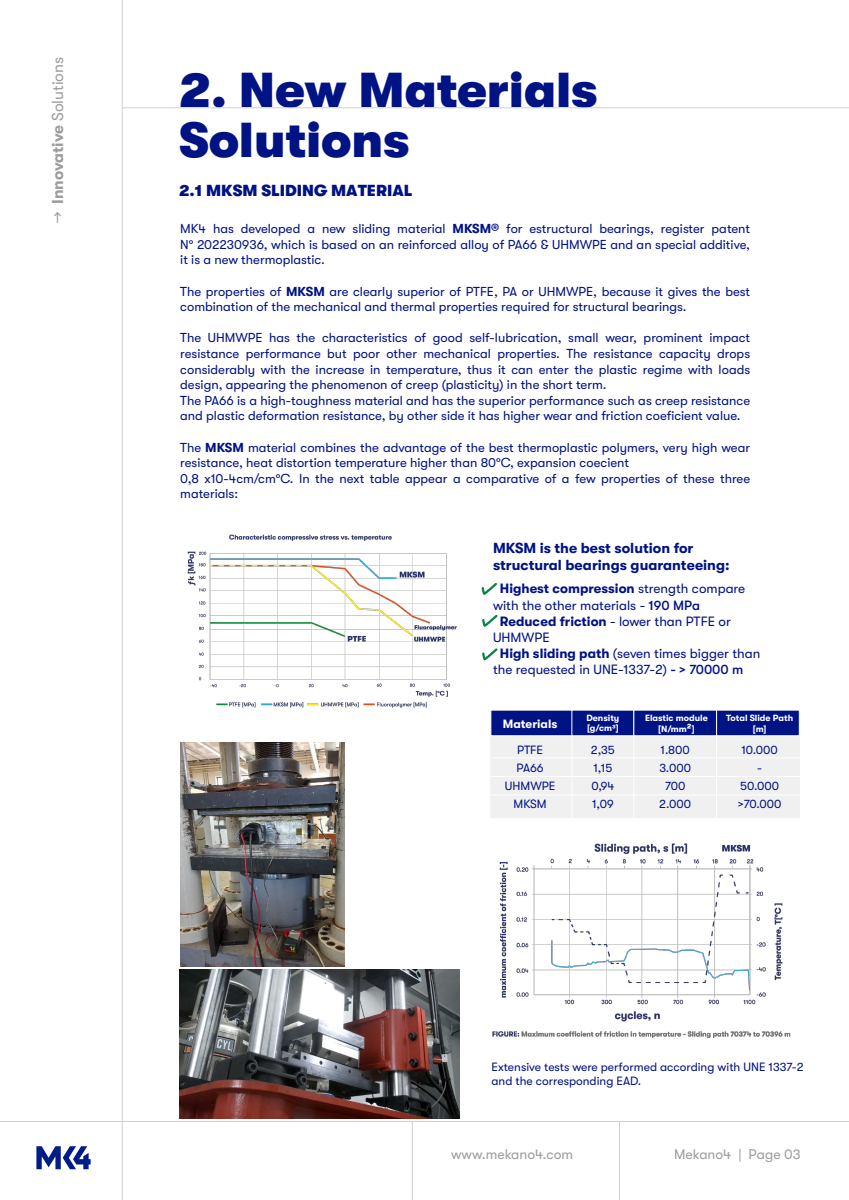
<style>
.page{position:relative;width:849px;height:1200px;background:#fff}
.page>*{position:absolute;margin:0;border:0;box-sizing:border-box;transform-origin:0 0}
.t1{font:900 49px/50px "GT Walsheim Pro";color:#001385}
.t2{font:900 16px "GT Walsheim Pro";color:#001385}
.t3{font:15.8px "GT Walsheim Pro";color:#9d9d9d}
.t4{font:700 14.5px/17.4px "GT Walsheim Pro";color:#001385}
.t5{font:14px "GT Walsheim Pro";color:#9d9d9d}
.t6{font:13.5px "GT Walsheim Pro";color:#001385}
.t7{font:700 13.5px "GT Walsheim Pro";color:#001385}
.t8{font:13px/15.6px "GT Walsheim Pro";color:#001385}
.t9{font:12px/18px "GT Walsheim Pro";color:#001385;text-align:center}
.t10{font:700 12px "GT Walsheim Pro";color:#fff}
.t11{font:700 9px/11px "GT Walsheim Pro";color:#fff;text-align:center}
.s1{font-weight:700}
.s2{font-weight:400}
.s3{font-weight:500}
.s4{font-size:12px}
</style>
<div class="page">
<hr style="left:122px;top:0;width:1px;height:1200px;background:#d0d0d0">
<hr style="left:619px;top:1122px;width:1px;height:78px;background:#d0d0d0">
<hr style="left:412px;top:1122px;width:1px;height:78px;background:#d0d0d0">
<hr style="left:0;top:1121px;width:848px;height:1px;background:#d0d0d0">
<svg style="left:36px;top:1146px;width:55px;height:23px"></svg>
<div style="left:490px;top:736px;width:309px;height:82px;background:#f0f0f0"></div>
<div style="left:490px;top:710px;width:87px;height:26px;background:#001385;border:1px solid #fff"></div>
<div style="left:571px;top:710px;width:63px;height:26px;background:#001385;border:1px solid #fff"></div>
<div style="left:633px;top:710px;width:83px;height:26px;background:#001385;border:1px solid #fff"></div>
<div style="left:716px;top:710px;width:83px;height:26px;background:#001385;border:1px solid #fff"></div>
<hr style="left:571px;top:736px;width:1px;height:82px;background:#fff">
<hr style="left:633px;top:736px;width:1px;height:82px;background:#fff">
<hr style="left:716px;top:736px;width:1px;height:82px;background:#fff">
<hr style="left:491px;top:758px;width:308px;height:1px;background:#fff">
<hr style="left:491px;top:776px;width:308px;height:1px;background:#fff">
<hr style="left:491px;top:795px;width:308px;height:1px;background:#fff">
<img style="left:180px;top:743px;width:164px;height:224px">
<img style="left:179px;top:970px;width:280px;height:149px">
<hr style="left:122px;top:108px;width:726px;height:1px;background:#d0d0d0">
<svg style="left:481px;top:583px;width:16px;height:12px"></svg>
<svg style="left:482px;top:615px;width:15px;height:12px"></svg>
<svg style="left:482px;top:648px;width:15px;height:12px"></svg>
<img style="left:492px;top:843px;width:299px;height:195px">
<img style="left:187px;top:534px;width:270px;height:174px">
<p class="t3" style="left:49px;top:223px;width:168px;rotate:-90deg">→ <span class="s1">Innovative</span> Solutions</p>
<h1 class="t1" style="left:179px;top:65px;width:420px">2. New Materials<br>Solutions</h1>
<p class="t2" style="left:179px;top:181px;width:235px">2.1 MKSM SLIDING MATERIAL</p>
<p class="t8" style="left:180px;top:221px;width:571px;text-align:justify">MK4 has developed a new sliding material <span class="s1">MKSM®</span> for estructural bearings, register patent Nº 202230936, which is based on an reinforced alloy of PA66 &amp; UHMWPE and an special additive, it is a new thermoplastic.</p>
<p class="t8" style="left:180px;top:283px;width:571px">The properties of <span class="s1">MKSM</span> are clearly superior of PTFE, PA or UHMWPE, because it gives the best combination of the mechanical and thermal properties required for structural bearings.</p>
<p class="t8" style="left:180px;top:330px;width:571px">The UHMWPE has the characteristics of good self-lubrication, small wear, prominent impact resistance performance but poor other mechanical properties. The resistance capacity drops considerably with the increase in temperature, thus it can enter the plastic regime with loads design, appearing the phenomenon of creep (plasticity) in the short term.<br>The PA66 is a high-toughness material and has the superior performance such as creep resistance and plastic deformation resistance, by other side it has higher wear and friction coeficient value.</p>
<p class="t8" style="left:180px;top:439px;width:571px">The <span class="s1">MKSM</span> material combines the advantage of the best thermoplastic polymers, very high wear resistance, heat distortion temperature higher than 80ºC, expansion coecient<br>0,8 x10-4cm/cmºC. In the next table appear a comparative of a few properties of these three materials:</p>
<p class="t4" style="left:493px;top:539px;width:238px">MKSM is the best solution for structural bearings guaranteeing:</p>
<p class="t7" style="left:500px;top:581px;width:247px">Highest compression <span class="s2">strength compare</span></p>
<p class="t6" style="left:493px;top:597px;width:208px">with the other materials - <span class="s3">190 MPa</span></p>
<p class="t6" style="left:499px;top:614px;width:233px"><span class="s1">Reduced friction</span> - lower than PTFE or</p>
<p class="t6" style="left:493px;top:630px;width:58px">UHMWPE</p>
<p class="t6" style="left:500px;top:646px;width:262px"><span class="s1">High sliding path</span> (seven times bigger than</p>
<p class="t6" style="left:493px;top:662px;width:252px">the requested in UNE-1337-2) <span class="s3">- &gt; 70000 m</span></p>
<p class="t10" style="left:503px;top:717px;width:56px">Materials</p>
<p class="t11" style="left:586px;top:712px;width:34px;text-align:left">Density [g/cm3]</p>
<p class="t11" style="left:645px;top:712px;width:64px">Elastic module [N/mm<span class="s4">2</span>]</p>
<p class="t11" style="left:726px;top:712px;width:68px">Total Slide Path [m]</p>
<p class="t9" style="left:505px;top:741px;width:52px">PTFE<br>PA66<br>UHMWPE<br>MKSM</p>
<p class="t9" style="left:591px;top:741px;width:25px;text-align:left">2,35<br>1,15<br>0,94<br>1,09</p>
<p class="t9" style="left:659px;top:741px;width:33px">1.800<br>3.000<br>700<br>2.000</p>
<p class="t9" style="left:737px;top:741px;width:45px">10.000 -<br>50.000 &gt;70.000</p>
<p class="t9" style="left:491px;top:1060px;width:313px;line-height:14.4px;text-align:left">Extensive tests were performed according with UNE 1337-2 and the corresponding EAD.</p>
<p class="t5" style="left:451px;top:1147px;width:123px">www.mekano4.com</p>
<p class="t5" style="left:674px;top:1147px;width:128px">Mekano4 | Page 03</p>
</div>
